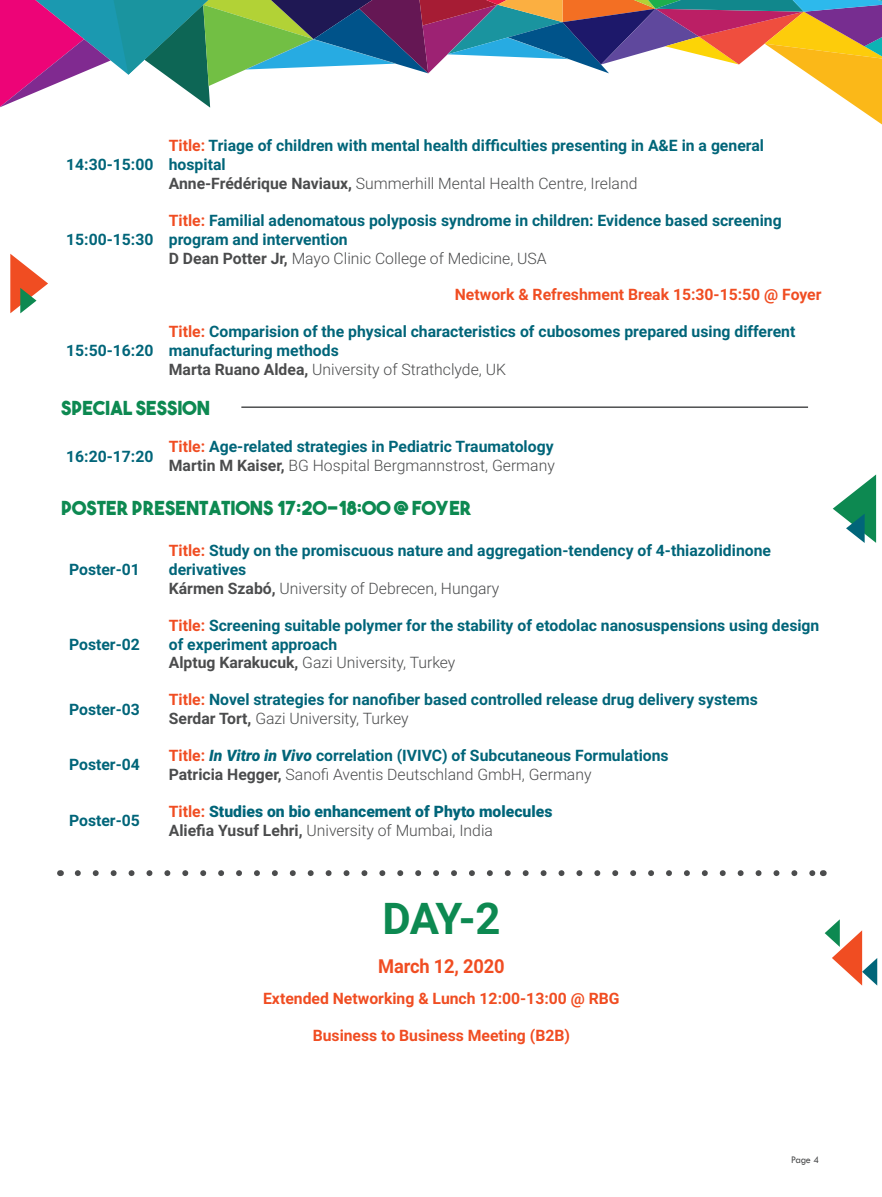
<style>
.page{position:relative;width:882px;height:1197px;background:#fff}
.page>*{position:absolute;margin:0;border:0;box-sizing:border-box;transform-origin:0 0}
.t1{font:700 43.75px "Roboto";color:#0d8951}
.t2{font:19.25px "The Bold Font";color:#0d8951}
.t3{font:700 19.25px "Roboto";letter-spacing:-.01em;color:#f04d22;scale:.95 1}
.t4{font:700 15.75px/18.9px "Roboto";color:#016579}
.t5{font:700 15.75px "Roboto";color:#f04d22}
.t6{font:900 15.75px/18.9px "Roboto";color:#016579}
.t7{font:10.5px "Tw Cen";color:#4b4c4d;scale:.95 1}
.s1{color:#f04d22}
.s2{color:#4b4c4d}
.s3{font-weight:300;color:#4b4c4d}
.s4{font-weight:900;font-style:italic}
.s5{font-weight:700;color:#f04d22}
.s6{font-weight:700;color:#4b4c4d}
</style>
<div class="page">
<svg style="left:0;top:0;width:882px;height:125px"></svg>
<svg style="left:833px;top:474px;width:43px;height:69px"></svg>
<svg style="left:825px;top:919px;width:52px;height:67px"></svg>
<svg style="left:10px;top:254px;width:38px;height:59px"></svg>
<hr style="left:241px;top:406px;width:567px;height:2px;background:#4b4c4d">
<svg style="left:78px;top:870px;width:736px;height:6px"></svg>
<p class="t4" style="left:66px;top:154px;width:89px">14:30-15:00</p>
<p class="t4" style="left:66px;top:229px;width:89px">15:00-15:30</p>
<p class="t4" style="left:169px;top:136px;width:597px"><span class="s1">Title:</span> Triage of children with mental health difficulties presenting in A&amp;E in a general hospital<br><span class="s2">Anne-Frédérique Naviaux,</span> <span class="s3">Summerhill Mental Health Centre, Ireland</span></p>
<p class="t4" style="left:169px;top:210px;width:614px"><span class="s1">Title:</span> Familial adenomatous polyposis syndrome in children: Evidence based screening program and intervention<br><span class="s2">D Dean Potter Jr,</span> <span class="s3">Mayo Clinic College of Medicine, USA</span></p>
<p class="t5" style="left:455px;top:284px;width:368px">Network &amp; Refreshment Break 15:30-15:50 @ Foyer</p>
<p class="t4" style="left:169px;top:322px;width:628px"><span class="s1">Title:</span> Comparision of the physical characteristics of cubosomes prepared using different manufacturing methods<br><span class="s2">Marta Ruano Aldea,</span> <span class="s3">University of Strathclyde, UK</span></p>
<p class="t2" style="left:61px;top:396px;width:150px">SPECIAL SESSION</p>
<p class="t4" style="left:66px;top:446px;width:89px">16:20-17:20</p>
<p class="t4" style="left:169px;top:437px;width:388px"><span class="s1">Title:</span> Age-related strategies in Pediatric Traumatology<br><span class="s2">Martin M Kaiser,</span> <span class="s3">BG Hospital Bergmannstrost, Germany</span></p>
<p class="t2" style="left:61px;top:496px;width:412px">POSTER PRESENTATIONS 17:20-18:00 @ FOYER</p>
<p class="t4" style="left:66px;top:340px;width:89px">15:50-16:20</p>
<p class="t4" style="left:69px;top:559px;width:72px">Poster-01</p>
<p class="t4" style="left:69px;top:634px;width:72px">Poster-02</p>
<p class="t4" style="left:169px;top:540px;width:604px"><span class="s1">Title:</span> Study on the promiscuous nature and aggregation-tendency of 4-thiazolidinone derivatives<br><span class="s2">Kármen Szabó,</span> <span class="s3">University of Debrecen, Hungary</span></p>
<p class="t4" style="left:169px;top:615px;width:652px"><span class="s1">Title:</span> Screening suitable polymer for the stability of etodolac nanosuspensions using design of experiment approach<br><span class="s2">Alptug Karakucuk,</span> <span class="s3">Gazi University, Turkey</span></p>
<p class="t4" style="left:69px;top:699px;width:72px">Poster-03</p>
<p class="t4" style="left:169px;top:690px;width:591px"><span class="s1">Title:</span> Novel strategies for nanofiber based controlled release drug delivery systems<br><span class="s2">Serdar Tort,</span> <span class="s3">Gazi University, Turkey</span></p>
<p class="t4" style="left:69px;top:755px;width:72px">Poster-04</p>
<p class="t4" style="left:169px;top:745px;width:501px"><span class="s1">Title:</span> <span class="s4">In Vitro in Vivo</span> correlation (IVIVC) of Subcutaneous Formulations<br><span class="s2">Patricia Hegger,</span> <span class="s3">Sanofi Aventis Deutschland GmbH, Germany</span></p>
<p class="t4" style="left:69px;top:811px;width:72px">Poster-05</p>
<p class="t6" style="left:169px;top:801px;width:385px"><span class="s5">Title:</span> Studies on bio enhancement of Phyto molecules<br><span class="s6">Aliefia Yusuf Lehri,</span> <span class="s3">University of Mumbai, India</span></p>
<h1 class="t1" style="left:382px;top:888px;width:120px">DAY-2</h1>
<p class="t3" style="left:378px;top:953px;width:134px">March 12, 2020</p>
<p class="t5" style="left:263px;top:987px;width:358px">Extended Networking &amp; Lunch 12:00-13:00 @ RBG</p>
<p class="t5" style="left:313px;top:1024px;width:259px">Business to Business Meeting (B2B)</p>
<p class="t7" style="left:791px;top:1154px;width:31px">Page 4</p>
</div>
